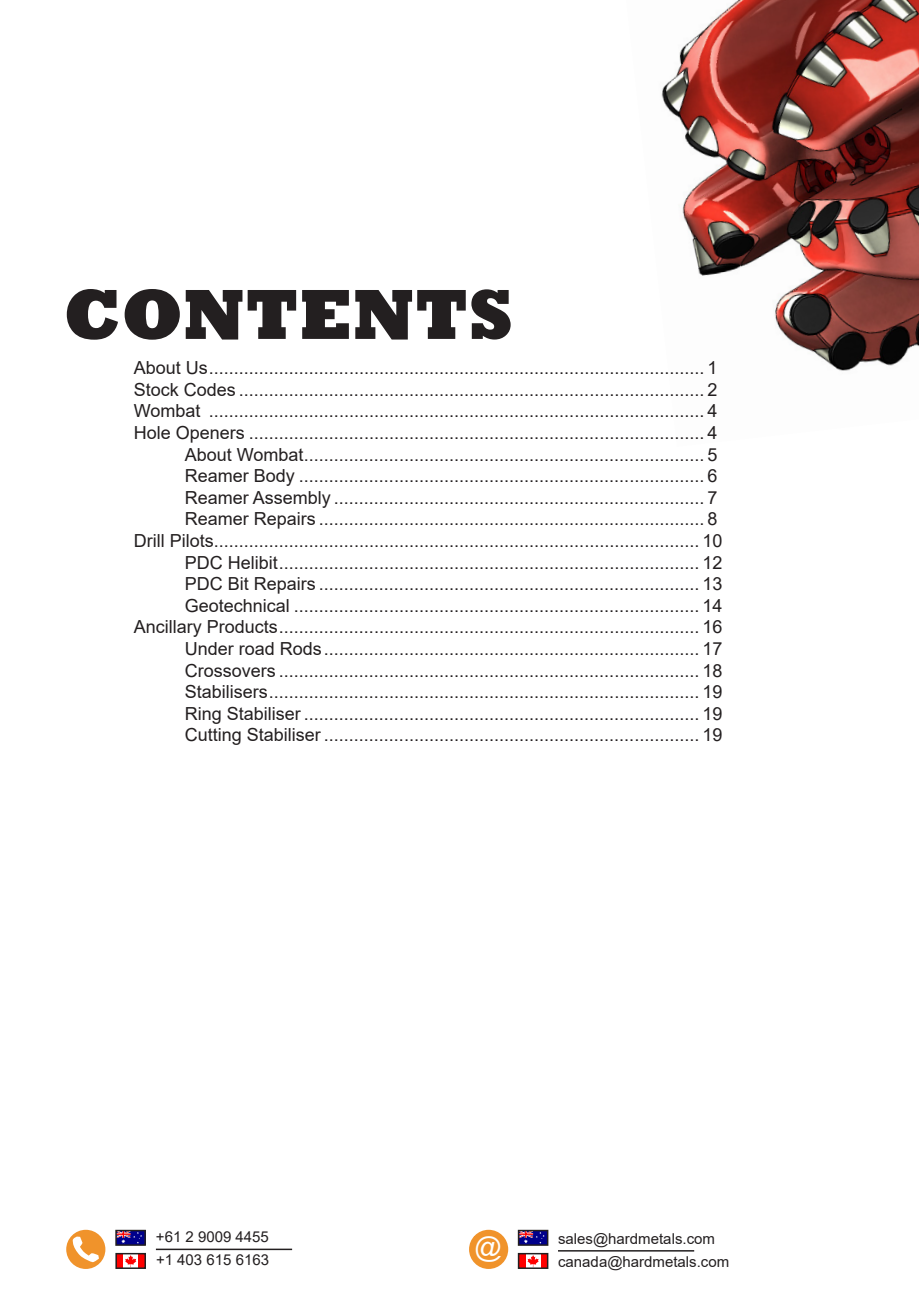
<style>
.page{position:relative;width:919px;height:1289px;background:#fff}
.page>*{position:absolute;margin:0;border:0;box-sizing:border-box;transform-origin:0 0}
.t1{font:27px "Arial";color:#fff}
.t2{font:18px "Arial";color:#231f20}
.t3{font:15px "Arial";color:#231f20}
</style>
<div class="page">
<svg style="left:521px;top:1232px;width:23px;height:10px"></svg>
<div style="left:518px;top:1229px;width:30px;height:16px;border:2px solid #231f20"></div>
<hr style="left:156px;top:1248px;width:136px;height:1px;background:#231f20">
<hr style="left:558px;top:1249px;width:136px;height:2px;background:#231f20">
<div style="left:518px;top:1253px;width:29px;height:15px;background:#f00"></div>
<svg style="left:526px;top:1255px;width:14px;height:10px"></svg>
<svg style="left:527px;top:1255px;width:11px;height:10px"></svg>
<div style="left:518px;top:1252px;width:30px;height:16px;border:2px solid #231f20"></div>
<div style="left:116px;top:1253px;width:29px;height:15px;background:#f00"></div>
<div style="left:123px;top:1253px;width:15px;height:15px;background:#fff"></div>
<svg style="left:125px;top:1255px;width:11px;height:10px"></svg>
<div style="left:115px;top:1252px;width:31px;height:16px;border:2px solid #231f20"></div>
<div style="left:116px;top:1230px;width:29px;height:14px;background:#00008b"></div>
<svg style="left:118px;top:1232px;width:24px;height:10px"></svg>
<div style="left:115px;top:1229px;width:31px;height:16px;border:2px solid #231f20"></div>
<img style="left:661px;top:0;width:257px;height:371px">
<div style="left:469px;top:1229px;width:39px;height:39px;background:#f0932b;border-radius:50%"></div>
<div style="left:66px;top:1229px;width:39px;height:39px;background:#f0932b;border-radius:50%"></div>
<svg style="left:72px;top:1236px;width:27px;height:26px"></svg>
<svg style="left:67px;top:289px;width:443px;height:51px"></svg>
<p class="t2" style="left:134px;top:355px;width:585px">About Us................................................................................................... 1</p>
<p class="t2" style="left:134px;top:377px;width:585px">Stock Codes ............................................................................................. 2</p>
<p class="t2" style="left:134px;top:398px;width:585px">Wombat ................................................................................................... 4</p>
<p class="t2" style="left:134px;top:420px;width:585px">Hole Openers ........................................................................................... 4</p>
<p class="t2" style="left:185px;top:442px;width:534px">About Wombat................................................................................ 5</p>
<p class="t2" style="left:185px;top:463px;width:534px">Reamer Body ................................................................................. 6</p>
<p class="t2" style="left:185px;top:485px;width:534px">Reamer Assembly .......................................................................... 7</p>
<p class="t2" style="left:185px;top:506px;width:534px">Reamer Repairs ............................................................................. 8</p>
<p class="t2" style="left:134px;top:528px;width:590px">Drill Pilots................................................................................................. 10</p>
<p class="t2" style="left:185px;top:550px;width:539px">PDC Helibit.................................................................................... 12</p>
<p class="t2" style="left:185px;top:571px;width:539px">PDC Bit Repairs ............................................................................ 13</p>
<p class="t2" style="left:185px;top:593px;width:539px">Geotechnical ................................................................................. 14</p>
<p class="t2" style="left:134px;top:614px;width:590px">Ancillary Products.................................................................................... 16</p>
<p class="t2" style="left:185px;top:636px;width:539px">Under road Rods........................................................................... 17</p>
<p class="t2" style="left:185px;top:658px;width:539px">Crossovers .................................................................................... 18</p>
<p class="t2" style="left:185px;top:679px;width:539px">Stabilisers...................................................................................... 19</p>
<p class="t2" style="left:185px;top:701px;width:539px">Ring Stabiliser ............................................................................... 19</p>
<p class="t2" style="left:185px;top:722px;width:539px">Cutting Stabiliser ........................................................................... 19</p>
<p class="t3" style="left:156px;top:1226px;width:115px">+61 2 9009 4455</p>
<p class="t1" style="left:474px;top:1228px;width:29px">@</p>
<p class="t3" style="left:156px;top:1249px;width:115px">+1 403 615 6163</p>
<p class="t3" style="left:558px;top:1227px;width:158px">sales@hardmetals.com</p>
<p class="t3" style="left:558px;top:1251px;width:173px">canada@hardmetals.com</p>
</div>
